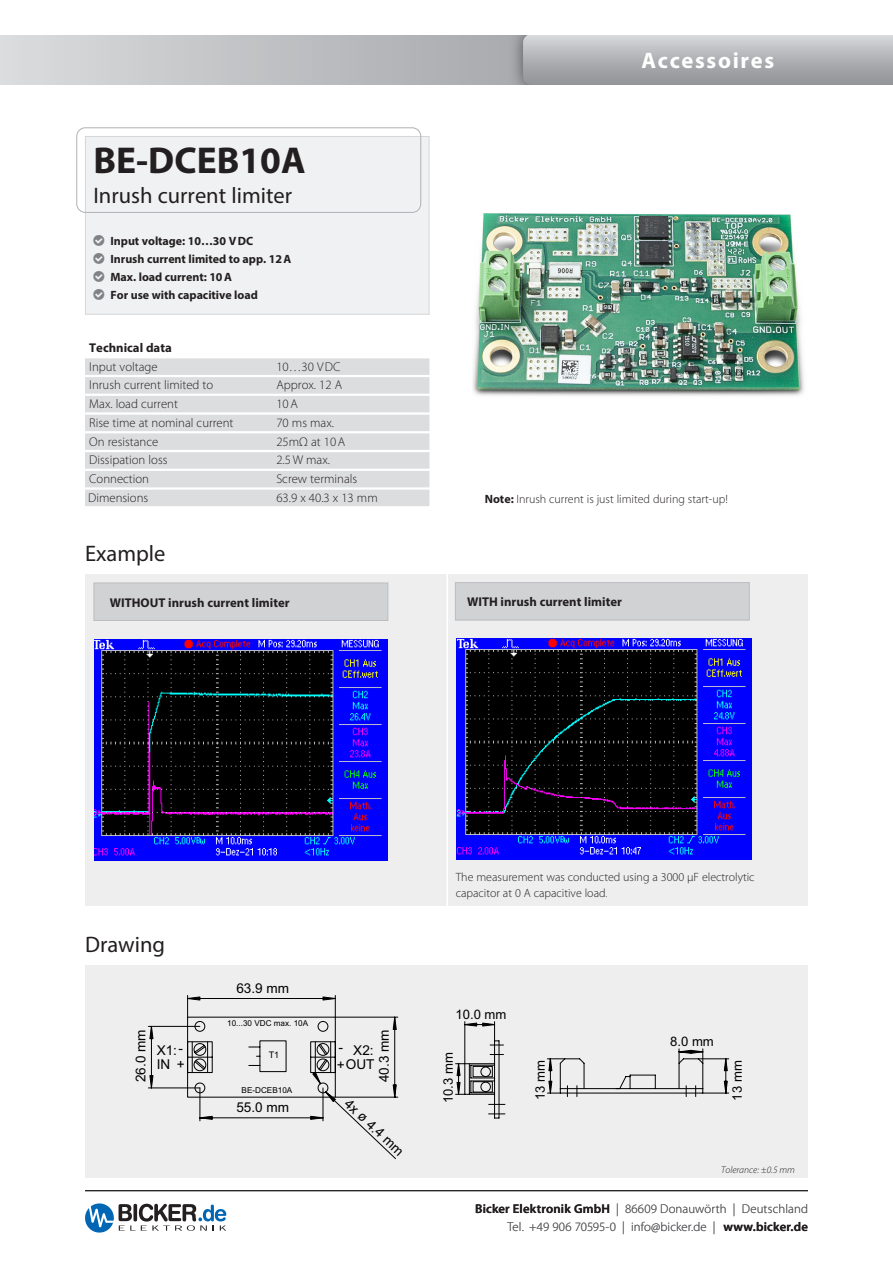
<style>
.page{position:relative;width:893px;height:1263px;background:#fff}
.page>*{position:absolute;margin:0;border:0;box-sizing:border-box;transform-origin:0 0}
.t1{font:700 37.5px "Myriad Pro";color:#231f20}
.t2{font:22.5px "Myriad Pro";color:#231f20}
.t3{font:italic 22.5px "Myriad Pro";letter-spacing:.075em;color:#fff}
.t4{font:700 22.5px "Myriad Pro";letter-spacing:.075em;color:#fff}
.t5{font:13.5px/13.8px "Arial";color:#000}
.t6{font:13.05px "Arial";color:#000}
.t7{font:300 12.75px "Myriad Pro";color:#231f20}
.t8{font:300 12.75px/18px "Myriad Pro";letter-spacing:.01em;color:#57585a;text-align:right}
.t9{font:700 12.75px "Myriad Pro";color:#231f20}
.t10{font:300 12px/15.8px "Myriad Pro";color:#231f20}
.t11{font:700 12px/18px "Myriad Pro";letter-spacing:-.005em;color:#231f20}
.t12{font:italic 300 9.75px "Myriad Pro";color:#231f20}
.t13{font:9px "Arial";color:#000}
.t14{font:8.1px "Arial";color:#000}
.s1{font-weight:700;font-style:normal}
.s2{font-weight:700}
.s3{font-style:italic;color:#57585a}
.s4{font-weight:600;color:#231f20}
</style>
<div class="page">
<div style="left:85px;top:136px;width:344px;height:178px;background:#f0f1f2"></div>
<div style="left:85px;top:136px;width:344px;height:179px;border:1px solid #d5d6d8"></div>
<div style="left:77px;top:128px;width:344px;height:85px;border:1px solid #b0b1b5;border-radius:9px"></div>
<div style="left:85px;top:574px;width:723px;height:332px;background:#eeeeef"></div>
<svg style="left:0;top:35px;width:509px;height:50px;background:#c1c2c5"></svg>
<div style="left:509px;top:20px;width:384px;height:79px;background:#231f20;opacity:.6"></div>
<svg style="left:523px;top:34px;width:370px;height:51px;background:#b3b4b7"></svg>
<div style="left:0;top:85px;width:893px;height:34px;background:#fff"></div>
<div style="left:0;top:0;width:893px;height:34px;background:#fff"></div>
<hr style="left:85px;top:1190px;width:723px;height:1px;background:#231f20">
<svg style="left:85px;top:1203px;width:141px;height:29px"></svg>
<div style="left:85px;top:358px;width:344px;height:17px;background:#dcdddf"></div>
<div style="left:85px;top:377px;width:344px;height:17px;background:#dcdddf"></div>
<div style="left:85px;top:396px;width:344px;height:16px;background:#dcdddf"></div>
<div style="left:85px;top:415px;width:344px;height:16px;background:#dcdddf"></div>
<div style="left:85px;top:433px;width:344px;height:17px;background:#dcdddf"></div>
<div style="left:85px;top:452px;width:344px;height:17px;background:#dcdddf"></div>
<div style="left:85px;top:471px;width:344px;height:16px;background:#dcdddf"></div>
<div style="left:85px;top:490px;width:344px;height:16px;background:#dcdddf"></div>
<img style="left:473px;top:213px;width:331px;height:183px">
<div style="left:94px;top:583px;width:294px;height:38px;background:#d1d2d4;border:1px solid #bcbdc0"></div>
<img style="left:94px;top:639px;width:293px;height:222px">
<div style="left:455px;top:582px;width:295px;height:38px;background:#d1d2d4;border:1px solid #bcbdc0"></div>
<img style="left:456px;top:638px;width:295px;height:222px">
<div style="left:85px;top:965px;width:723px;height:213px;background:#eeeeef"></div>
<hr style="left:446px;top:570px;width:2px;height:345px;background:#fff">
<hr style="left:499px;top:1041px;width:1px;height:77px;background:#000">
<hr style="left:494px;top:1041px;width:1px;height:77px;background:#000">
<svg style="left:489px;top:1104px;width:16px;height:1px"></svg>
<svg style="left:489px;top:1113px;width:16px;height:5px"></svg>
<svg style="left:455px;top:1021px;width:275px;height:75px"></svg>
<svg style="left:148px;top:995px;width:251px;height:164px"></svg>
<h1 class="t1" style="left:94px;top:136px;width:214px">BE-DCEB10A</h1>
<h2 class="t2" style="left:94px;top:181px;width:200px">Inrush current limiter</h2>
<p class="t11" style="left:111px;top:231px;width:182px">Input voltage: 10…30 VDC<br>Inrush current limited to app. 12A<br>Max. load current: 10A<br>For use with capacitive load</p>
<p class="t9" style="left:89px;top:339px;width:84px">Technical data</p>
<p class="t7" style="left:89px;top:359px;width:70px">Input voltage</p>
<p class="t7" style="left:276px;top:359px;width:65px">10…30 VDC</p>
<p class="t7" style="left:89px;top:377px;width:126px">Inrush current limited to</p>
<p class="t7" style="left:276px;top:377px;width:67px">Approx. 12 A</p>
<p class="t7" style="left:89px;top:396px;width:90px">Max. load current</p>
<p class="t7" style="left:276px;top:396px;width:23px">10A</p>
<p class="t7" style="left:89px;top:415px;width:146px">Rise time at nominal current</p>
<p class="t7" style="left:276px;top:415px;width:59px">70 ms max.</p>
<p class="t7" style="left:89px;top:434px;width:71px">On resistance</p>
<p class="t7" style="left:276px;top:434px;width:70px">25mΩ at 10A</p>
<p class="t7" style="left:89px;top:452px;width:80px">Dissipation loss</p>
<p class="t7" style="left:276px;top:452px;width:55px">2.5W max.</p>
<p class="t7" style="left:89px;top:471px;width:61px">Connection</p>
<p class="t7" style="left:276px;top:471px;width:82px">Screw terminals</p>
<p class="t7" style="left:88px;top:490px;width:62px">Dimensions</p>
<p class="t7" style="left:276px;top:490px;width:103px">63.9 x 40.3 x 13 mm</p>
<h2 class="t2" style="left:85px;top:540px;width:82px">Example</h2>
<h2 class="t3" style="left:589px;top:47px;width:240px"><span class="s1">Zubehör</span> / Accessories</h2>
<h2 class="t4" style="left:641px;top:46px;width:134px">Accessoires</h2>
<p class="t10" style="left:485px;top:491px;width:245px"><span class="s2">Note:</span> Inrush current is just limited during start-up!</p>
<p class="t9" style="left:110px;top:594px;width:181px">WITHOUT inrush current limiter</p>
<p class="t9" style="left:467px;top:593px;width:156px">WITH inrush current limiter</p>
<h2 class="t2" style="left:85px;top:931px;width:82px">Drawing</h2>
<p class="t5" style="left:236px;top:981px;width:54px">63.9 mm</p>
<p class="t14" style="left:227px;top:1018px;width:83px">10...30 VDC max. 10A</p>
<p class="t5" style="left:134px;top:1082px;width:54px;rotate:-90deg">26.0 mm</p>
<p class="t5" style="left:377px;top:1082px;width:54px;rotate:-90deg">40.3 mm</p>
<p class="t5" style="left:346px;top:1043px;width:30px;text-align:center">X2:<br>OUT</p>
<p class="t5" style="left:157px;top:1043px;width:22px">X1:<br>IN</p>
<p class="t13" style="left:269px;top:1049px;width:12px">T1</p>
<p class="t5" style="left:343px;top:1056px;width:6px;rotate:-180deg">-</p>
<p class="t5" style="left:345px;top:1072px;width:9px;rotate:-180deg">+</p>
<p class="t5" style="left:178px;top:1041px;width:6px">-</p>
<p class="t5" style="left:177px;top:1058px;width:9px">+</p>
<p class="t14" style="left:242px;top:1085px;width:52px">BE-DCEB10A</p>
<p class="t5" style="left:236px;top:1100px;width:54px">55.0 mm</p>
<p class="t5" style="left:351px;top:1096px;width:77px;rotate:43deg">4x ø 4.4 mm</p>
<p class="t10" style="left:456px;top:869px;width:300px">The measurement was conducted using a 3000 µF electrolytic capacitor at 0 A capacitive load<span class="s3">.</span></p>
<p class="t6" style="left:455px;top:1006px;width:52px">10.0 mm</p>
<p class="t6" style="left:440px;top:1103px;width:52px;rotate:-90deg">10.3 mm</p>
<p class="t6" style="left:532px;top:1100px;width:42px;rotate:-90deg">13 mm</p>
<p class="t6" style="left:670px;top:1033px;width:45px">8.0 mm</p>
<p class="t6" style="left:729px;top:1100px;width:42px;rotate:-90deg">13 mm</p>
<p class="t12" style="left:721px;top:1164px;width:75px">Tolerance: ±0.5 mm</p>
<p class="t8" style="left:475px;top:1200px;width:334px"><span class="s4">Bicker Elektronik GmbH</span> | 86609 Donauwörth | Deutschland<br>Tel. +49 906 70595-0 | info@bicker.de | <span class="s4">www.bicker.de</span></p>
</div>
